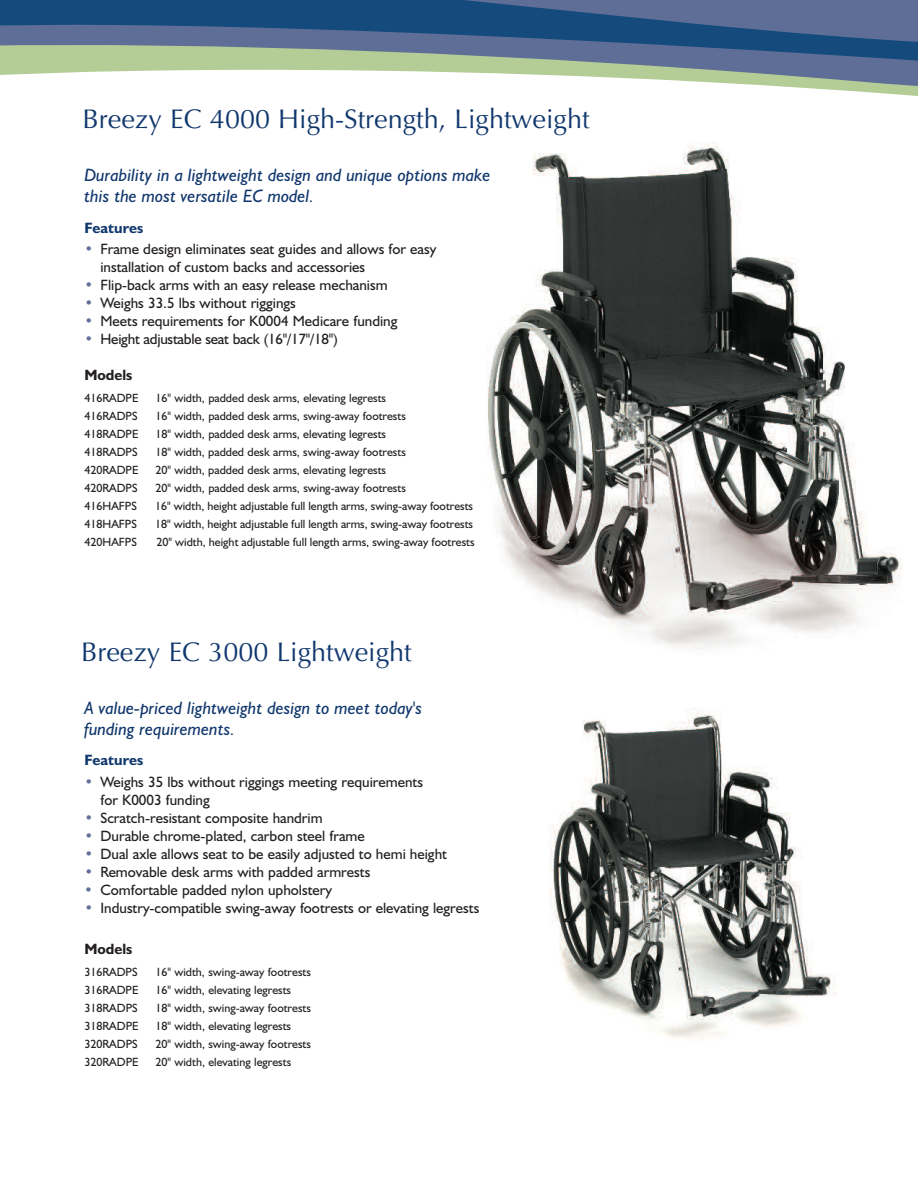
<style>
.page{position:relative;width:918px;height:1188px;background:#fff}
.page>*{position:absolute;margin:0;border:0;box-sizing:border-box;transform-origin:0 0}
.t1{font:27px "Optima LT Std";color:#11386d}
.t2{font:italic 18px/21px "Humanist 521 BT";color:#11386d}
.t3{font:15px/18px "Humanist 521 BT";color:#231f20}
.t4{font:700 15px "Humanist 521 BT";color:#11386d}
.t5{font:700 15px "Humanist 521 BT";color:#231f20}
.t6{font:12px/18px "Humanist 521 BT";color:#231f20}
.s1{color:#61709a}
</style>
<div class="page">
<img style="left:549px;top:708px;width:288px;height:331px">
<img style="left:487px;top:156px;width:415px;height:493px">
<svg style="left:0;top:0;width:918px;height:42px;background:#345987"></svg>
<svg style="left:0;top:42px;width:918px;height:114px"></svg>
<h1 class="t1" style="left:82px;top:103px;width:509px">Breezy EC 4000 High-Strength, Lightweight</h1>
<h2 class="t2" style="left:84px;top:164px;width:408px">Durability in a lightweight design and unique options make this the most versatile EC model.</h2>
<p class="t4" style="left:84px;top:218px;width:60px">Features</p>
<p class="t3" style="left:100px;top:240px;width:337px;text-indent:-16px"><span class="s1">•</span> Frame design eliminates seat guides and allows for easy installation of custom backs and accessories</p>
<p class="t3" style="left:84px;top:276px;width:305px"><span class="s1">•</span> Flip-back arms with an easy release mechanism</p>
<p class="t3" style="left:84px;top:294px;width:213px"><span class="s1">•</span> Weighs 33.5 lbs without riggings</p>
<p class="t3" style="left:84px;top:312px;width:315px"><span class="s1">•</span> Meets requirements for K0004 Medicare funding</p>
<p class="t3" style="left:84px;top:330px;width:255px"><span class="s1">•</span> Height adjustable seat back (16"/17"/18")</p>
<p class="t5" style="left:84px;top:366px;width:50px">Models</p>
<p class="t6" style="left:84px;top:388px;width:56px">416RADPE</p>
<p class="t6" style="left:155px;top:388px;width:232px">16" width, padded desk arms, elevating legrests</p>
<p class="t6" style="left:84px;top:406px;width:55px">416RADPS</p>
<p class="t6" style="left:155px;top:406px;width:252px">16" width, padded desk arms, swing-away footrests</p>
<p class="t6" style="left:84px;top:424px;width:56px">418RADPE</p>
<p class="t6" style="left:155px;top:424px;width:232px">18" width, padded desk arms, elevating legrests</p>
<p class="t6" style="left:84px;top:442px;width:55px">418RADPS</p>
<p class="t6" style="left:155px;top:442px;width:252px">18" width, padded desk arms, swing-away footrests</p>
<p class="t6" style="left:84px;top:460px;width:56px">420RADPE</p>
<p class="t6" style="left:155px;top:460px;width:232px">20" width, padded desk arms, elevating legrests</p>
<p class="t6" style="left:84px;top:478px;width:55px">420RADPS<br>416HAFPS</p>
<p class="t6" style="left:155px;top:478px;width:252px">20" width, padded desk arms, swing-away footrests</p>
<p class="t6" style="left:155px;top:496px;width:320px">16" width, height adjustable full length arms, swing-away footrests</p>
<p class="t6" style="left:84px;top:514px;width:54px">418HAFPS</p>
<p class="t6" style="left:155px;top:514px;width:320px">18" width, height adjustable full length arms, swing-away footrests</p>
<p class="t6" style="left:84px;top:532px;width:54px">420HAFPS</p>
<p class="t6" style="left:157px;top:532px;width:320px">20" width, height adjustable full length arms, swing-away footrests</p>
<h1 class="t1" style="left:81px;top:636px;width:332px">Breezy EC 3000 Lightweight</h1>
<h2 class="t2" style="left:84px;top:697px;width:339px">A value-priced lightweight design to meet today's funding requirements.</h2>
<p class="t4" style="left:84px;top:751px;width:60px">Features</p>
<p class="t3" style="left:100px;top:772px;width:324px;text-indent:-16px"><span class="s1">•</span> Weighs 35 lbs without riggings meeting requirements for K0003 funding</p>
<p class="t3" style="left:84px;top:808px;width:240px"><span class="s1">•</span> Scratch-resistant composite handrim</p>
<p class="t3" style="left:84px;top:826px;width:282px"><span class="s1">•</span> Durable chrome-plated, carbon steel frame</p>
<p class="t3" style="left:84px;top:844px;width:364px"><span class="s1">•</span> Dual axle allows seat to be easily adjusted to hemi height</p>
<p class="t3" style="left:84px;top:862px;width:288px"><span class="s1">•</span> Removable desk arms with padded armrests</p>
<p class="t3" style="left:84px;top:880px;width:249px"><span class="s1">•</span> Comfortable padded nylon upholstery</p>
<p class="t3" style="left:84px;top:898px;width:397px"><span class="s1">•</span> Industry-compatible swing-away footrests or elevating legrests</p>
<p class="t5" style="left:84px;top:940px;width:50px">Models</p>
<p class="t6" style="left:84px;top:962px;width:55px">316RADPS</p>
<p class="t6" style="left:155px;top:962px;width:157px">16" width, swing-away footrests</p>
<p class="t6" style="left:84px;top:980px;width:56px">316RADPE</p>
<p class="t6" style="left:155px;top:980px;width:137px">16" width, elevating legrests</p>
<p class="t6" style="left:84px;top:998px;width:55px">318RADPS</p>
<p class="t6" style="left:155px;top:998px;width:157px">18" width, swing-away footrests</p>
<p class="t6" style="left:84px;top:1016px;width:56px">318RADPE</p>
<p class="t6" style="left:155px;top:1016px;width:137px">18" width, elevating legrests</p>
<p class="t6" style="left:84px;top:1034px;width:55px">320RADPS</p>
<p class="t6" style="left:155px;top:1034px;width:157px">20" width, swing-away footrests</p>
<p class="t6" style="left:84px;top:1052px;width:56px">320RADPE</p>
<p class="t6" style="left:155px;top:1052px;width:137px">20" width, elevating legrests</p>
</div>
